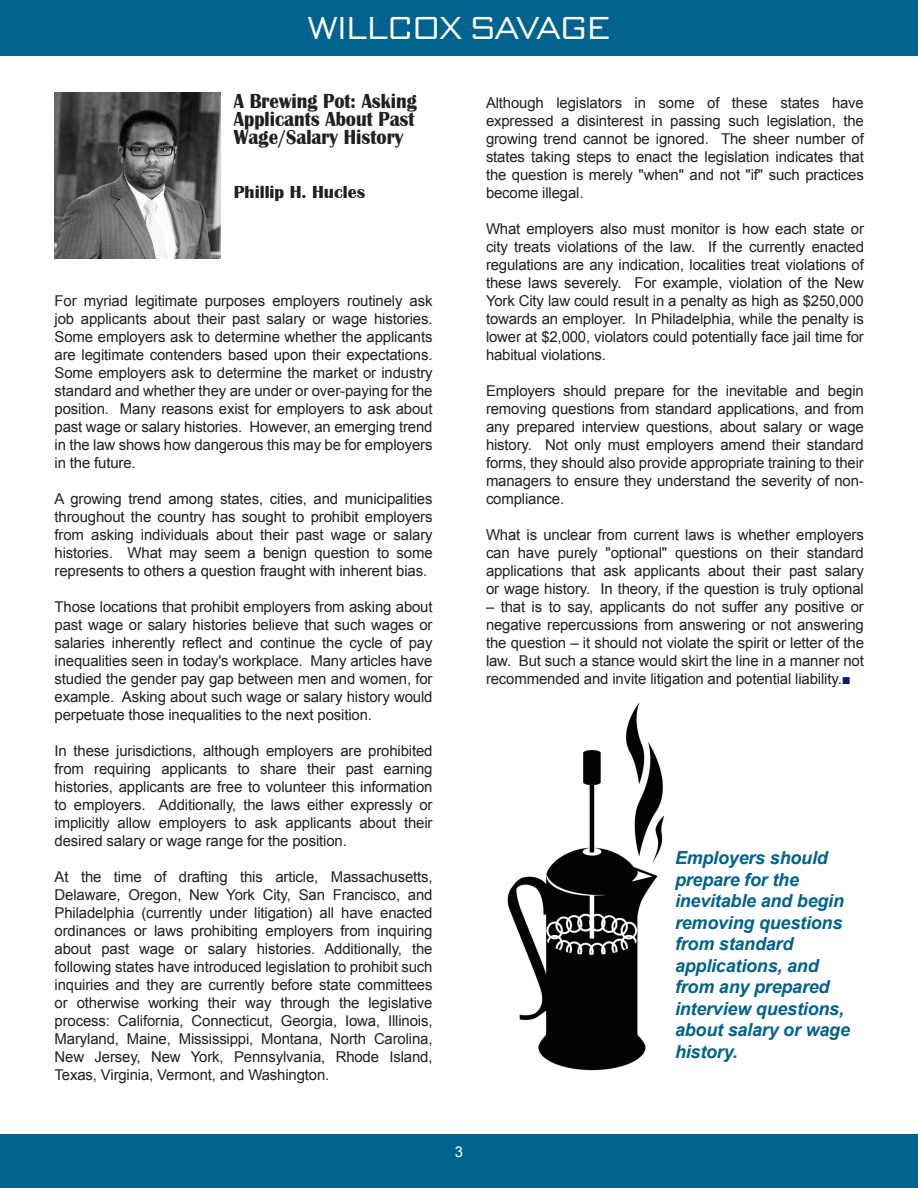
<style>
.page{position:relative;width:918px;height:1188px;background:#fff}
.page>*{position:absolute;margin:0;border:0;box-sizing:border-box;transform-origin:0 0}
.Continued-From_Text{font:300 31.35px "Bank Gothic";color:#fff}
.News_Heading_1{font:700 20.85px/18px "Britannic";color:#231f20;text-align:justify;scale:.9 1}
.News_Body_Text_1{font:italic 700 18px/21.5px "Arial";letter-spacing:-.01em;color:#00628e}
.News_Attorney_Name{font:700 18px "Britannic";color:#231f20}
.News_Body_Text_1-2{font:15px/18px "Arial";letter-spacing:-.01em;color:#231f20;text-align:justify}
.News_Page_No{font:15px "Arial";color:#fff}
.s1{color:#10147e}
</style>
<div class="page">
<div style="left:0;top:0;width:918px;height:56px;background:#00628e"></div>
<img style="left:507px;top:702px;width:158px;height:369px">
<div style="left:0;top:1135px;width:918px;height:53px;background:#00628e"></div>
<img style="left:55px;top:93px;width:165px;height:165px">
<p class="Continued-From_Text" style="left:308px;top:10px;width:304px">WILLCOX SAVAGE</p>
<p class="News_Heading_1" style="left:234px;top:92px;width:205px">A Brewing Pot: Asking Applicants About Past Wage/Salary History</p>
<p class="News_Attorney_Name" style="left:234px;top:182px;width:133px">Phillip H. Hucles</p>
<p class="News_Body_Text_1-2" style="left:55px;top:292px;width:379px">For myriad legitimate purposes employers routinely ask job applicants about their past salary or wage histories.<br>Some employers ask to determine whether the applicants are legitimate contenders based upon their expectations.<br>Some employers ask to determine the market or industry standard and whether they are under or over-paying for the position. Many reasons exist for employers to ask about past wage or salary histories. However, an emerging trend in the law shows how dangerous this may be for employers in the future.</p>
<p class="News_Body_Text_1-2" style="left:55px;top:490px;width:380px">A growing trend among states, cities, and municipalities throughout the country has sought to prohibit employers from asking individuals about their past wage or salary histories. What may seem a benign question to some represents to others a question fraught with inherent bias.</p>
<p class="News_Body_Text_1-2" style="left:55px;top:598px;width:379px">Those locations that prohibit employers from asking about past wage or salary histories believe that such wages or salaries inherently reflect and continue the cycle of pay inequalities seen in today's workplace. Many articles have studied the gender pay gap between men and women, for example. Asking about such wage or salary history would perpetuate those inequalities to the next position.</p>
<p class="News_Body_Text_1-2" style="left:55px;top:742px;width:379px">In these jurisdictions, although employers are prohibited from requiring applicants to share their past earning histories, applicants are free to volunteer this information to employers. Additionally, the laws either expressly or implicitly allow employers to ask applicants about their desired salary or wage range for the position.</p>
<p class="News_Body_Text_1-2" style="left:55px;top:868px;width:380px">At the time of drafting this article, Massachusetts, Delaware, Oregon, New York City, San Francisco, and Philadelphia (currently under litigation) all have enacted ordinances or laws prohibiting employers from inquiring about past wage or salary histories. Additionally, the following states have introduced legislation to prohibit such inquiries and they are currently before state committees or otherwise working their way through the legislative process: California, Connecticut, Georgia, Iowa, Illinois, Maryland, Maine, Mississippi, Montana, North Carolina, New Jersey, New York, Pennsylvania, Rhode Island, Texas, Virginia, Vermont, and Washington.</p>
<p class="News_Body_Text_1-2" style="left:486px;top:94px;width:379px">Although legislators in some of these states have expressed a disinterest in passing such legislation, the growing trend cannot be ignored. The sheer number of states taking steps to enact the legislation indicates that the question is merely "when" and not "if" such practices become illegal.</p>
<p class="News_Body_Text_1-2" style="left:486px;top:220px;width:380px">What employers also must monitor is how each state or city treats violations of the law. If the currently enacted regulations are any indication, localities treat violations of these laws severely. For example, violation of the New York City law could result in a penalty as high as $250,000 towards an employer. In Philadelphia, while the penalty is lower at $2,000, violators could potentially face jail time for habitual violations.</p>
<p class="News_Body_Text_1-2" style="left:486px;top:382px;width:379px">Employers should prepare for the inevitable and begin removing questions from standard applications, and from any prepared interview questions, about salary or wage history. Not only must employers amend their standard forms, they should also provide appropriate training to their managers to ensure they understand the severity of non&shy;compliance.</p>
<p class="News_Body_Text_1-2" style="left:486px;top:526px;width:379px">What is unclear from current laws is whether employers can have purely "optional" questions on their standard applications that ask applicants about their past salary or wage history. In theory, if the question is truly optional</p>
<p class="News_Body_Text_1-2" style="left:486px;top:598px;width:380px">– that is to say, applicants do not suffer any positive or negative repercussions from answering or not answering the question – it should not violate the spirit or letter of the law. But such a stance would skirt the line in a manner not recommended and invite litigation and potential liability.<span class="s1">■</span></p>
<p class="News_Body_Text_1" style="left:675px;top:848px;width:176px">Employers should prepare for the inevitable and begin removing questions from standard applications, and from any prepared interview questions, about salary or wage history.</p>
<p class="News_Page_No" style="left:455px;top:1142px;width:10px">3</p>
</div>
